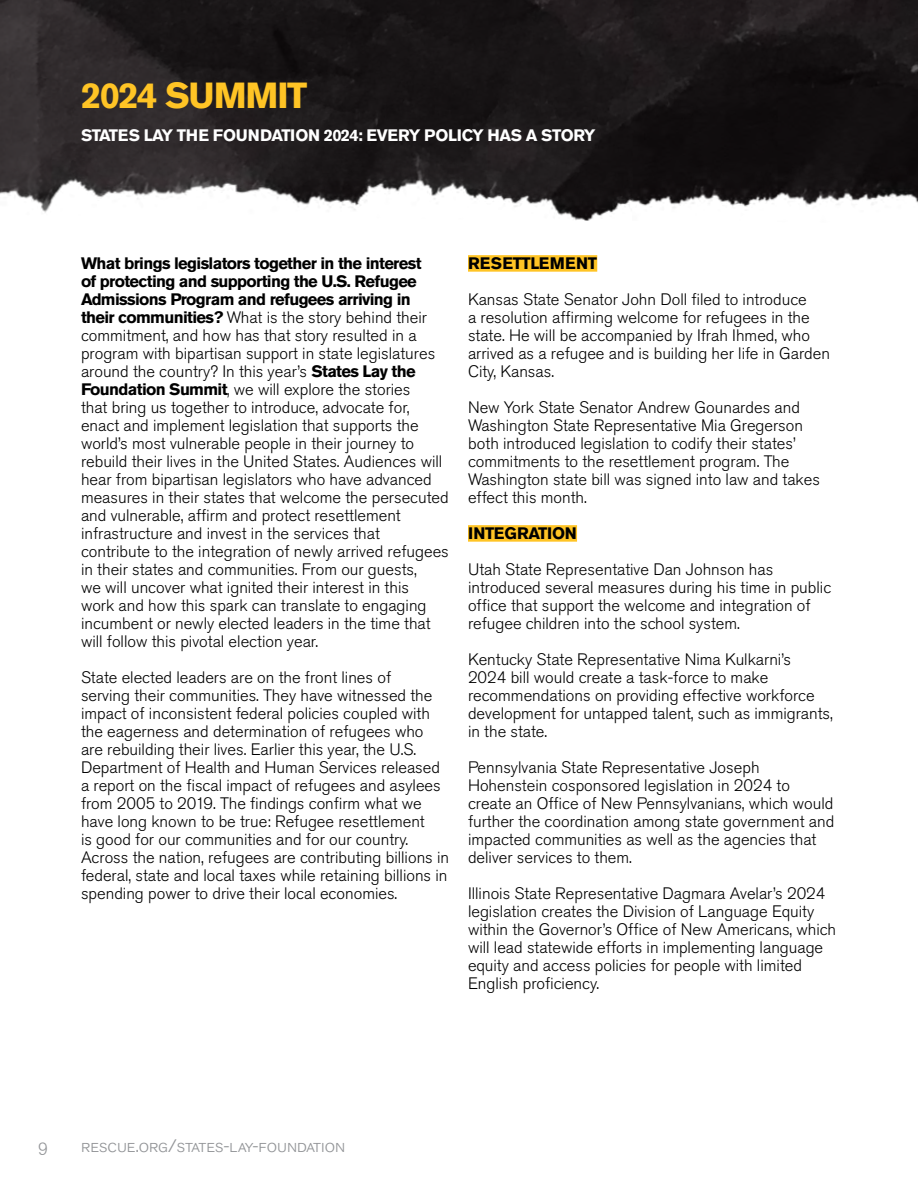
<style>
.page{position:relative;width:918px;height:1188px;background:#fff}
.page>*{position:absolute;margin:0;border:0;box-sizing:border-box;transform-origin:0 0}
.t1{font:700 36px "Akzidenz Grotesk Std";letter-spacing:-.035em;color:#ffc425}
.t2{font:300 18px "Akzidenz Grotesk Std";color:#939598}
.t3{font:300 16.5px/18px "Akzidenz Grotesk Std";color:#000}
.t4{font:700 16.5px "Akzidenz Grotesk Std";letter-spacing:-.025em;color:#fff}
.t5{font:700 16.5px "Akzidenz Grotesk Std";letter-spacing:.015em;color:#000}
.t6{font:700 16.5px "Akzidenz Grotesk Std";letter-spacing:-.025em;color:#000}
.s1{font-weight:700}
</style>
<div class="page">
<img style="left:0;top:0;width:918px;height:221px">
<div style="left:468px;top:255px;width:129px;height:17px;background:#ffc425"></div>
<div style="left:468px;top:525px;width:109px;height:17px;background:#ffc425"></div>
<h1 class="t1" style="left:81px;top:75px;width:228px">2024 SUMMIT</h1>
<p class="t4" style="left:81px;top:126px;width:516px">STATES LAY THE FOUNDATION 2024: EVERY POLICY HAS A STORY</p>
<p class="t3" style="left:81px;top:255px;width:369px"><span class="s1">What brings legislators together in the interest<br>of protecting and supporting the U.S. Refugee Admissions Program and refugees arriving in<br>their communities?</span> What is the story behind their commitment, and how has that story resulted in a program with bipartisan support in state legislatures around the country? In this year’s <span class="s1">States Lay the Foundation Summit</span>, we will explore the stories<br>that bring us together to introduce, advocate for, enact and implement legislation that supports the world’s most vulnerable people in their journey to rebuild their lives in the United States. Audiences will hear from bipartisan legislators who have advanced measures in their states that welcome the persecuted and vulnerable, affirm and protect resettlement infrastructure and invest in the services that contribute to the integration of newly arrived refugees in their states and communities. From our guests,<br>we will uncover what ignited their interest in this<br>work and how this spark can translate to engaging incumbent or newly elected leaders in the time that will follow this pivotal election year.</p>
<p class="t3" style="left:81px;top:669px;width:370px">State elected leaders are on the front lines of<br>serving their communities. They have witnessed the impact of inconsistent federal policies coupled with the eagerness and determination of refugees who are rebuilding their lives. Earlier this year, the U.S.<br>Department of Health and Human Services released a report on the fiscal impact of refugees and asylees from 2005 to 2019. The findings confirm what we have long known to be true: Refugee resettlement<br>is good for our communities and for our country.<br>Across the nation, refugees are contributing billions in federal, state and local taxes while retaining billions in spending power to drive their local economies.</p>
<p class="t5" style="left:468px;top:254px;width:131px">RESETTLEMENT</p>
<p class="t3" style="left:468px;top:291px;width:363px">Kansas State Senator John Doll filed to introduce<br>a resolution affirming welcome for refugees in the state. He will be accompanied by Ifrah Ihmed, who arrived as a refugee and is building her life in Garden City, Kansas.</p>
<p class="t3" style="left:468px;top:399px;width:354px">New York State Senator Andrew Gounardes and Washington State Representative Mia Gregerson both introduced legislation to codify their states’ commitments to the resettlement program. The Washington state bill was signed into law and takes effect this month.</p>
<p class="t6" style="left:468px;top:524px;width:110px">INTEGRATION</p>
<p class="t3" style="left:468px;top:561px;width:365px">Utah State Representative Dan Johnson has introduced several measures during his time in public office that support the welcome and integration of refugee children into the school system.</p>
<p class="t3" style="left:468px;top:651px;width:366px">Kentucky State Representative Nima Kulkarni’s 2024 bill would create a task-force to make recommendations on providing effective workforce development for untapped talent, such as immigrants, in the state.</p>
<p class="t3" style="left:468px;top:759px;width:368px">Pennsylvania State Representative Joseph Hohenstein cosponsored legislation in 2024 to create an Office of New Pennsylvanians, which would further the coordination among state government and impacted communities as well as the agencies that deliver services to them.</p>
<p class="t3" style="left:468px;top:885px;width:370px">Illinois State Representative Dagmara Avelar’s 2024 legislation creates the Division of Language Equity within the Governor’s Office of New Americans, which will lead statewide efforts in implementing language equity and access policies for people with limited English proficiency.</p>
<p class="t2" style="left:38px;top:1135px;width:10px">9</p>
<p class="t2" style="left:81px;top:1135px;width:266px">rescue.org/states-lay-foundation</p>
</div>
